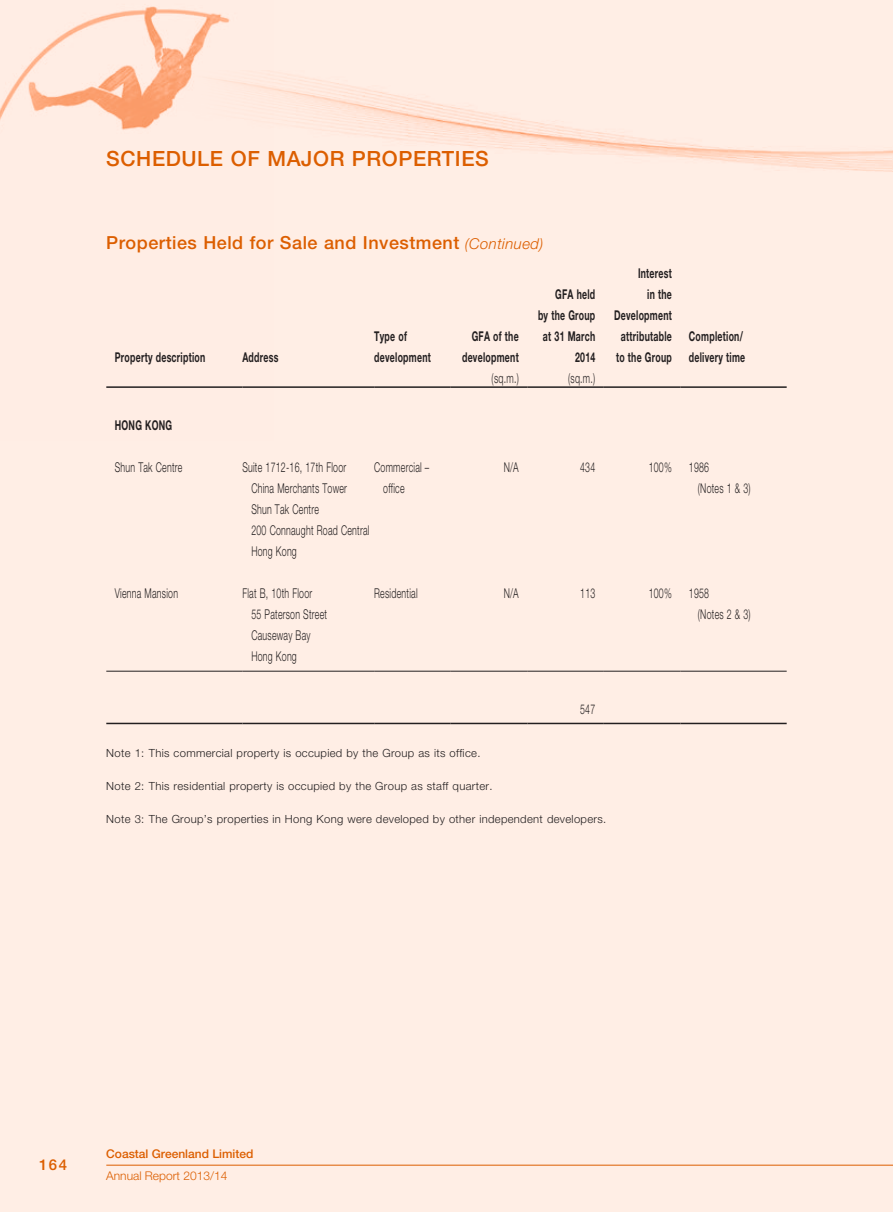
<style>
.page{position:relative;width:893px;height:1212px;background:#ffeee5}
.page>*{position:absolute;margin:0;border:0;box-sizing:border-box;transform-origin:0 0}
.t1{font:500 21px "Helvetica Neue LT Std";letter-spacing:.03em;color:#dc5e00}
.t2{font:500 18px "Helvetica Neue LT Std";letter-spacing:.03em;color:#dc5e00}
.t3{font:500 15px "Helvetica Neue LT Std";color:#dc5e00}
.t4{font:300 13.5px/21px "Helvetica Neue LT Std";letter-spacing:.03em;color:#231f20;scale:.65 1}
.t5{font:700 13.5px/21px "Helvetica Neue LT Std";letter-spacing:.03em;color:#231f20;text-align:right;scale:.65 1}
.t6{font:500 12px "Helvetica Neue LT Std";color:#dc5e00}
.t7{font:300 12px "Helvetica Neue LT Std";color:#dc5e00}
.t8{font:300 11.25px "Helvetica Neue LT Std";letter-spacing:.03em;color:#231f20}
.s1{font-weight:300;font-style:italic;font-size:15px}
</style>
<div class="page">
<img style="left:274px;top:74px;width:619px;height:98px">
<hr style="left:106px;top:1165px;width:787px;height:1px;background:#dc5e00">
<img style="left:0;top:6px;width:274px;height:124px">
<hr style="left:106px;top:386px;width:136px;height:2px;background:#231f20">
<hr style="left:242px;top:386px;width:132px;height:2px;background:#231f20">
<hr style="left:374px;top:386px;width:77px;height:2px;background:#231f20">
<hr style="left:451px;top:386px;width:76px;height:2px;background:#231f20">
<hr style="left:527px;top:386px;width:77px;height:2px;background:#231f20">
<hr style="left:604px;top:386px;width:76px;height:2px;background:#231f20">
<hr style="left:680px;top:386px;width:107px;height:2px;background:#231f20">
<hr style="left:106px;top:671px;width:136px;height:1px;background:#231f20">
<hr style="left:242px;top:671px;width:132px;height:1px;background:#231f20">
<hr style="left:374px;top:671px;width:77px;height:1px;background:#231f20">
<hr style="left:451px;top:671px;width:76px;height:1px;background:#231f20">
<hr style="left:527px;top:671px;width:77px;height:1px;background:#231f20">
<hr style="left:604px;top:671px;width:76px;height:1px;background:#231f20">
<hr style="left:680px;top:671px;width:107px;height:1px;background:#231f20">
<hr style="left:106px;top:723px;width:136px;height:1px;background:#231f20">
<hr style="left:242px;top:723px;width:132px;height:1px;background:#231f20">
<hr style="left:374px;top:723px;width:77px;height:1px;background:#231f20">
<hr style="left:451px;top:723px;width:76px;height:1px;background:#231f20">
<hr style="left:527px;top:723px;width:77px;height:1px;background:#231f20">
<hr style="left:604px;top:723px;width:76px;height:1px;background:#231f20">
<hr style="left:680px;top:723px;width:107px;height:1px;background:#231f20">
<h1 class="t1" style="left:106px;top:146px;width:262px">SCHEDULE OF MAJOR PROPERT</h1>
<h1 class="t1" style="left:455px;top:146px;width:35px">IES</h1>
<h2 class="t2" style="left:106px;top:232px;width:439px">Properties Held for Sale and Investment <span class="s1">(Continued)</span></h2>
<p class="t5" style="left:115px;top:347px;width:141px">Property description</p>
<p class="t5" style="left:242px;top:347px;width:57px">Address</p>
<p class="t5" style="left:374px;top:326px;width:89px;text-align:left">Type of development</p>
<p class="t5" style="left:462px;top:326px;width:89px">GFA of the development</p>
<p class="t5" style="left:538px;top:284px;width:90px">GFA held<br>by the Group at 31 March<br>2014</p>
<p class="t4" style="left:492px;top:368px;width:43px">(sq.m.)</p>
<p class="t4" style="left:568px;top:368px;width:43px">(sq.m.)</p>
<p class="t5" style="left:614px;top:263px;width:91px">Interest<br>in the<br>Development attributable to the Group</p>
<p class="t5" style="left:689px;top:326px;width:88px;text-align:left">Completion/ delivery time</p>
<p class="t5" style="left:115px;top:414px;width:90px">HONG KONG</p>
<p class="t4" style="left:115px;top:456px;width:106px">Shun Tak Centre</p>
<p class="t4" style="left:242px;top:456px;width:161px">Suite 1712-16, 17th Floor</p>
<p class="t4" style="left:374px;top:456px;width:86px">Commercial –</p>
<p class="t4" style="left:504px;top:456px;width:25px">N/A</p>
<p class="t4" style="left:580px;top:456px;width:25px">434</p>
<p class="t4" style="left:649px;top:456px;width:37px">100%</p>
<p class="t4" style="left:689px;top:456px;width:33px">1986</p>
<p class="t4" style="left:251px;top:477px;width:149px">China Merchants Tower</p>
<p class="t4" style="left:383px;top:477px;width:34px">office</p>
<p class="t4" style="left:698px;top:477px;width:83px">(Notes 1 &amp; 3)</p>
<p class="t4" style="left:251px;top:498px;width:183px">Shun Tak Centre<br>200 Connaught Road Central<br>Hong Kong</p>
<p class="t4" style="left:115px;top:582px;width:99px">Vienna Mansion</p>
<p class="t4" style="left:242px;top:582px;width:109px">Flat B, 10th Floor</p>
<p class="t4" style="left:374px;top:582px;width:68px">Residential</p>
<p class="t4" style="left:504px;top:582px;width:25px">N/A</p>
<p class="t4" style="left:580px;top:582px;width:25px">113</p>
<p class="t4" style="left:649px;top:582px;width:37px">100%</p>
<p class="t4" style="left:689px;top:582px;width:33px">1958</p>
<p class="t4" style="left:251px;top:603px;width:118px">55 Paterson Street</p>
<p class="t4" style="left:698px;top:603px;width:83px">(Notes 2 &amp; 3)</p>
<p class="t4" style="left:251px;top:624px;width:93px">Causeway Bay<br>Hong Kong</p>
<p class="t4" style="left:580px;top:698px;width:25px">547</p>
<p class="t8" style="left:106px;top:746px;width:376px">Note 1: This commercial property is occupied by the Group as its office.</p>
<p class="t8" style="left:106px;top:779px;width:388px">Note 2: This residential property is occupied by the Group as staff quarter.</p>
<p class="t8" style="left:106px;top:812px;width:501px">Note 3: The Group’s properties in Hong Kong were developed by other independent developers.</p>
<p class="t3" style="left:39px;top:1156px;width:29px">164</p>
<p class="t6" style="left:106px;top:1146px;width:149px">Coastal Greenland Limited</p>
<p class="t7" style="left:106px;top:1168px;width:123px">Annual Report 2013/14</p>
</div>
